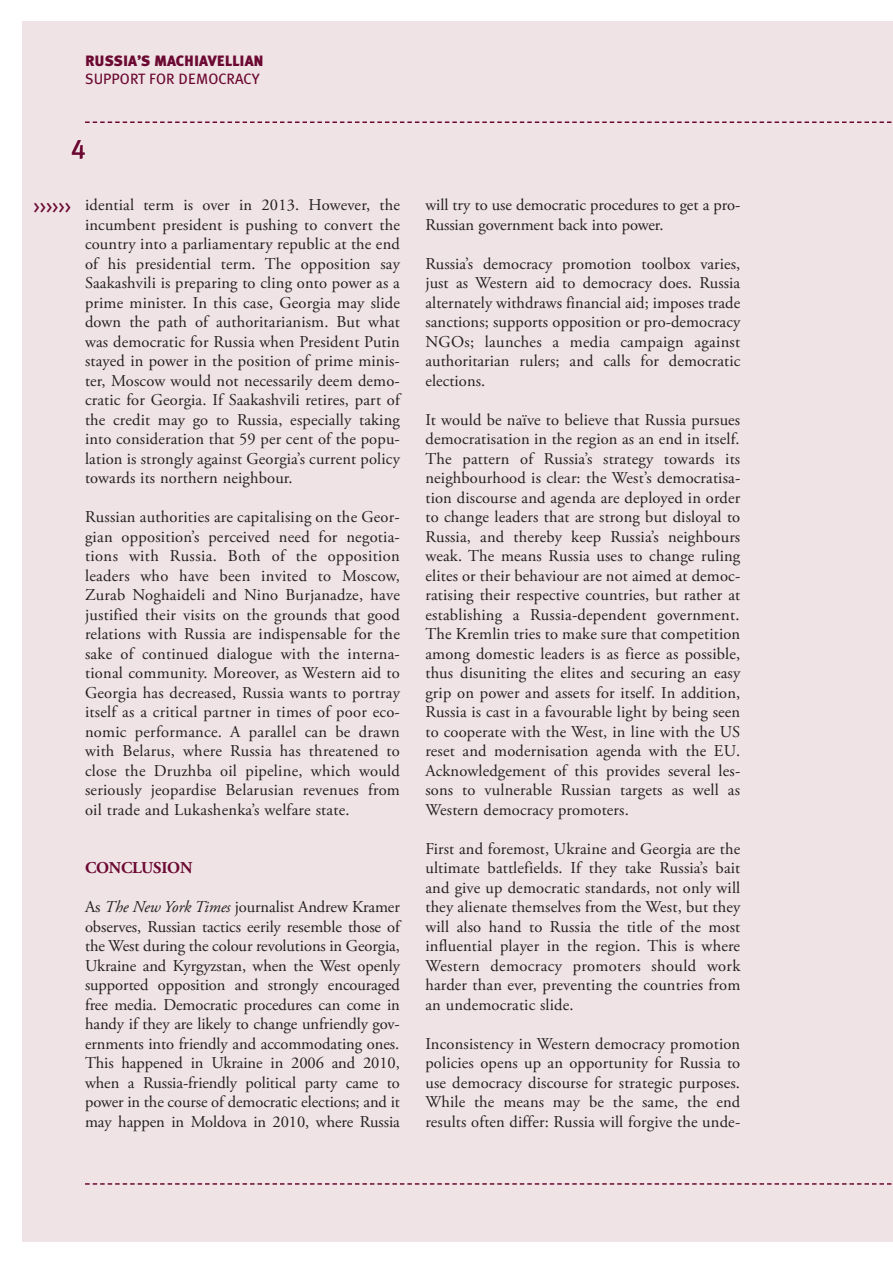
<style>
.page{position:relative;width:893px;height:1263px;background:#fff}
.page>*{position:absolute;margin:0;border:0;box-sizing:border-box;transform-origin:0 0}
.t1{font:27px "Meta Plus Book Caps";color:#6c0932}
.t2{font:18px "Meta Plus Book Caps";color:#6c0932}
.t3{font:16.5px/19.5px "Adobe Garamond Pro";letter-spacing:.01em;color:#231f20;text-align:justify}
.t4{font:700 16.5px "Adobe Garamond Pro";letter-spacing:-.01em;color:#6c0932}
.t5{font:900 15px "Meta Plus";color:#6c0932}
.t6{font:15px "Meta Plus";color:#6c0932}
.s1{font-style:italic}
</style>
<div class="page">
<div style="left:22px;top:22px;width:871px;height:1220px;background:#efe3e5"></div>
<svg style="left:85px;top:121px;width:807px;height:2px"></svg>
<svg style="left:85px;top:1183px;width:807px;height:2px"></svg>
<p class="t5" style="left:85px;top:52px;width:180px">RUSSIA’S MACHIAVELLIAN</p>
<p class="t6" style="left:85px;top:70px;width:176px">SUPPORT FOR DEMOCRACY</p>
<h1 class="t1" style="left:71px;top:133px;width:16px">4</h1>
<p class="t2" style="left:34px;top:197px;width:39px">&gt;&gt;&gt;&gt;&gt;&gt;</p>
<p class="t3" style="left:85px;top:196px;width:316px">idential term is over in 2013. However, the incumbent president is pushing to convert the country into a parliamentary republic at the end of his presidential term. The opposition say Saakashvili is preparing to cling onto power as a prime minister. In this case, Georgia may slide down the path of authoritarianism. But what was democratic for Russia when President Putin stayed in power in the position of prime minis&shy;ter, Moscow would not necessarily deem demo&shy;cratic for Georgia. If Saakashvili retires, part of the credit may go to Russia, especially taking into consideration that 59 per cent of the popu&shy;lation is strongly against Georgia’s current policy towards its northern neighbour.</p>
<p class="t3" style="left:85px;top:508px;width:316px">Russian authorities are capitalising on the Geor&shy;gian opposition’s perceived need for negotia&shy;tions with Russia. Both of the opposition leaders who have been invited to Moscow, Zurab Noghaideli and Nino Burjanadze, have justified their visits on the grounds that good relations with Russia are indispensable for the sake of continued dialogue with the interna&shy;tional community. Moreover, as Western aid to Georgia has decreased, Russia wants to portray itself as a critical partner in times of poor eco&shy;nomic performance. A parallel can be drawn with Belarus, where Russia has threatened to close the Druzhba oil pipeline, which would seriously jeopardise Belarusian revenues from oil trade and Lukashenka’s welfare state.</p>
<p class="t4" style="left:85px;top:861px;width:109px">CONCLUSION</p>
<p class="t3" style="left:85px;top:898px;width:316px">As <span class="s1">The New York Times</span> journalist Andrew Kramer observes, Russian tactics eerily resemble those of the West during the colour revolutions in Georgia, Ukraine and Kyrgyzstan, when the West openly supported opposition and strongly encouraged free media. Democratic procedures can come in handy if they are likely to change unfriendly gov&shy;ernments into friendly and accommodating ones.<br>This happened in Ukraine in 2006 and 2010, when a Russia-friendly political party came to power in the course of democratic elections; and it may happen in Moldova in 2010, where Russia</p>
<p class="t3" style="left:425px;top:196px;width:316px">will try to use democratic procedures to get a pro-<br>Russian government back into power.</p>
<p class="t3" style="left:425px;top:255px;width:316px">Russia’s democracy promotion toolbox varies, just as Western aid to democracy does. Russia alternately withdraws financial aid; imposes trade sanctions; supports opposition or pro-democracy NGOs; launches a media campaign against authoritarian rulers; and calls for democratic elections.</p>
<p class="t3" style="left:425px;top:411px;width:316px">It would be naïve to believe that Russia pursues democratisation in the region as an end in itself.<br>The pattern of Russia’s strategy towards its neighbourhood is clear: the West’s democratisa&shy;tion discourse and agenda are deployed in order to change leaders that are strong but disloyal to Russia, and thereby keep Russia’s neighbours weak. The means Russia uses to change ruling elites or their behaviour are not aimed at democ&shy;ratising their respective countries, but rather at establishing a Russia-dependent government.<br>The Kremlin tries to make sure that competition among domestic leaders is as fierce as possible, thus disuniting the elites and securing an easy grip on power and assets for itself. In addition, Russia is cast in a favourable light by being seen to cooperate with the West, in line with the US reset and modernisation agenda with the EU.<br>Acknowledgement of this provides several les&shy;sons to vulnerable Russian targets as well as Western democracy promoters.</p>
<p class="t3" style="left:425px;top:840px;width:316px">First and foremost, Ukraine and Georgia are the ultimate battlefields. If they take Russia’s bait and give up democratic standards, not only will they alienate themselves from the West, but they will also hand to Russia the title of the most influential player in the region. This is where Western democracy promoters should work harder than ever, preventing the countries from an undemocratic slide.</p>
<p class="t3" style="left:425px;top:1035px;width:316px">Inconsistency in Western democracy promotion policies opens up an opportunity for Russia to use democracy discourse for strategic purposes.<br>While the means may be the same, the end results often differ: Russia will forgive the unde-</p>
</div>
